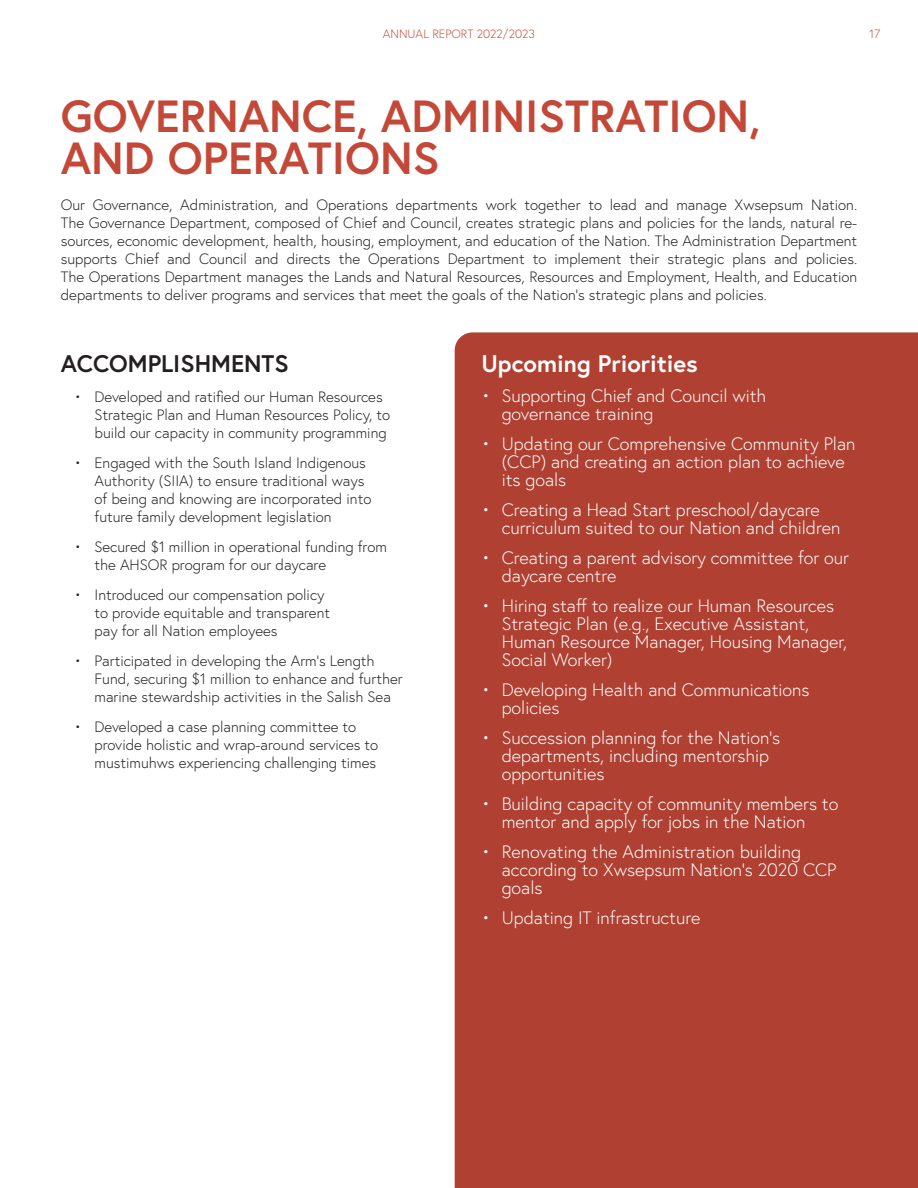
<style>
.page{position:relative;width:918px;height:1188px;background:#fff}
.page>*{position:absolute;margin:0;border:0;box-sizing:border-box;transform-origin:0 0}
.Section_Heading{font:700 45px/42px "Europa";color:#c44838}
.t1{font:700 24px "Europa";color:#fff}
.t2{font:700 24px "Europa";color:#231f20}
.t3{font:300 18px/18px "Europa";color:#fff}
.t4{font:300 15px/18px "Europa";color:#231f20}
.t5{font:300 12px "Europa";color:#c44838}
</style>
<div class="page">
<div style="left:455px;top:332px;width:463px;height:856px;background:#b04132"></div>
<p class="t5" style="left:383px;top:27px;width:154px">ANNUAL REPORT 2022/2023</p>
<p class="t5" style="left:869px;top:27px;width:12px">17</p>
<p class="Section_Heading" style="left:61px;top:94px;width:701px">GOVERNANCE, ADMINISTRATION,<br>AND OPERATIONS</p>
<p class="t4" style="left:61px;top:196px;width:798px;text-align:justify">Our Governance, Administration, and Operations departments work together to lead and manage Xwsepsum Nation.<br>The Governance Department, composed of Chief and Council, creates strategic plans and policies for the lands, natural re&shy;sources, economic development, health, housing, employment, and education of the Nation. The Administration Department supports Chief and Council and directs the Operations Department to implement their strategic plans and policies.<br>The Operations Department manages the Lands and Natural Resources, Resources and Employment, Health, and Education departments to deliver programs and services that meet the goals of the Nation’s strategic plans and policies.</p>
<h3 class="t2" style="left:61px;top:347px;width:229px">ACCOMPLISHMENTS</h3>
<p class="t4" style="left:94px;top:388px;width:297px;text-indent:-20px">• Developed and ratified our Human Resources<br>Strategic Plan and Human Resources Policy, to build our capacity in community programming</p>
<p class="t4" style="left:94px;top:454px;width:278px;text-indent:-20px">• Engaged with the South Island Indigenous Authority (SIIA) to ensure traditional ways of being and knowing are incorporated into future family development legislation</p>
<p class="t4" style="left:94px;top:538px;width:294px;text-indent:-20px">• Secured $1 million in operational funding from the AHSOR program for our daycare</p>
<p class="t4" style="left:94px;top:586px;width:237px;text-indent:-20px">• Introduced our compensation policy to provide equitable and transparent pay for all Nation employees</p>
<p class="t4" style="left:94px;top:652px;width:310px;text-indent:-20px">• Participated in developing the Arm’s Length<br>Fund, securing $1 million to enhance and further marine stewardship activities in the Salish Sea</p>
<p class="t4" style="left:94px;top:718px;width:285px;text-indent:-20px">• Developed a case planning committee to provide holistic and wrap-around services to mustimuhws experiencing challenging times</p>
<h3 class="t1" style="left:481px;top:347px;width:218px">Upcoming Priorities</h3>
<p class="t3" style="left:502px;top:386px;width:266px;text-indent:-20px">• Supporting Chief and Council with governance training</p>
<p class="t3" style="left:502px;top:434px;width:355px;text-indent:-20px">• Updating our Comprehensive Community Plan (CCP) and creating an action plan to achieve its goals</p>
<p class="t3" style="left:502px;top:500px;width:340px;text-indent:-20px">• Creating a Head Start preschool/daycare curriculum suited to our Nation and children</p>
<p class="t3" style="left:502px;top:548px;width:349px;text-indent:-20px">• Creating a parent advisory committee for our daycare centre</p>
<p class="t3" style="left:502px;top:596px;width:347px;text-indent:-20px">• Hiring staff to realize our Human Resources Strategic Plan (e.g., Executive Assistant, Human Resource Manager, Housing Manager, Social Worker)</p>
<p class="t3" style="left:502px;top:680px;width:309px;text-indent:-20px">• Developing Health and Communications policies</p>
<p class="t3" style="left:502px;top:728px;width:280px;text-indent:-20px">• Succession planning for the Nation’s departments, including mentorship opportunities</p>
<p class="t3" style="left:502px;top:794px;width:338px;text-indent:-20px">• Building capacity of community members to mentor and apply for jobs in the Nation</p>
<p class="t3" style="left:502px;top:842px;width:336px;text-indent:-20px">• Renovating the Administration building according to Xwsepsum Nation’s 2020 CCP goals</p>
<p class="t3" style="left:481px;top:908px;width:220px">• Updating IT infrastructure</p>
</div>
